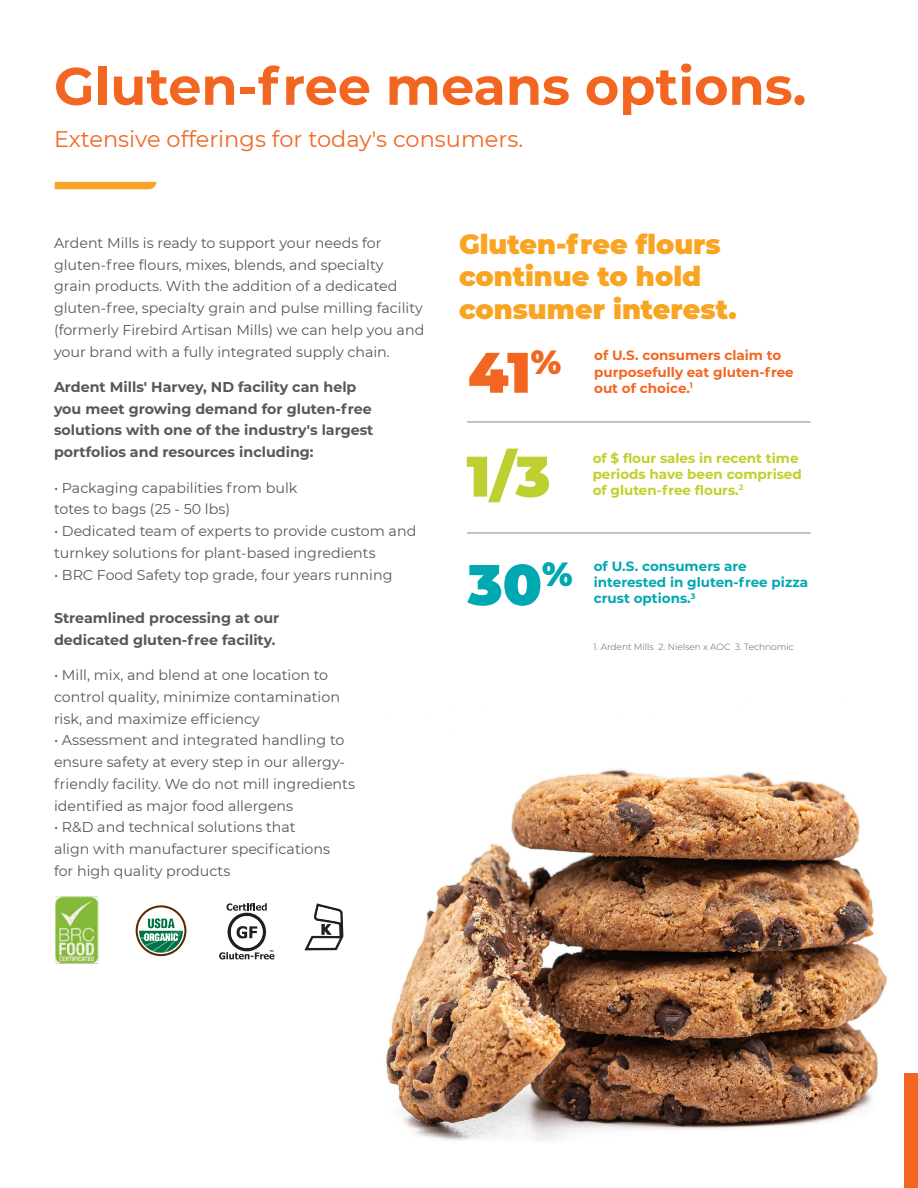
<style>
.page{position:relative;width:918px;height:1188px;background:#fff}
.page>*{position:absolute;margin:0;border:0;box-sizing:border-box;transform-origin:0 0}
.t1{font:900 57px "Montserrat";color:#00a8b1}
.t2{font:900 57px "Montserrat";color:#becf31}
.t3{font:900 57px "Montserrat";color:#f36621}
.t4{font:700 52.5px "Montserrat";color:#f36621}
.t5{font:900 27px/32.4px "Montserrat";color:#f9a523}
.t6{font:22.5px "Montserrat";color:#f36621}
.t7{font:14.25px/21.8px "Montserrat";color:#57585a}
.t8{font:700 14.25px/21.8px "Montserrat";color:#57585a}
.t9{font:700 13.5px/16.2px "Montserrat";color:#c1d029}
.t10{font:700 13.5px/16.2px "Montserrat";color:#f36621}
.t11{font:700 13.5px/16.2px "Montserrat";color:#00a8b1}
.t12{font:300 9px "Montserrat";color:#57585a}
</style>
<div class="page">
<img style="left:386px;top:769px;width:532px;height:372px">
<svg style="left:55px;top:182px;width:101px;height:7px"></svg>
<hr style="left:467px;top:422px;width:344px;height:1px;background:#7b8a97">
<hr style="left:467px;top:533px;width:344px;height:1px;background:#7b8a97">
<div style="left:904px;top:1074px;width:14px;height:114px;background:#f36621"></div>
<img style="left:55px;top:896px;width:44px;height:68px">
<svg style="left:136px;top:905px;width:50px;height:51px"></svg>
<svg style="left:304px;top:903px;width:40px;height:48px"></svg>
<svg style="left:219px;top:903px;width:56px;height:57px"></svg>
<p class="t4" style="left:54px;top:48px;width:754px">Gluten-free means options.</p>
<p class="t6" style="left:54px;top:123px;width:471px">Extensive offerings for today's consumers.</p>
<p class="t7" style="left:54px;top:231px;width:372px">Ardent Mills is ready to support your needs for gluten-free flours, mixes, blends, and specialty<br>grain products. With the addition of a dedicated gluten-free, specialty grain and pulse milling facility (formerly Firebird Artisan Mills) we can help you and your brand with a fully integrated supply chain.</p>
<p class="t8" style="left:54px;top:375px;width:321px">Ardent Mills' Harvey, ND facility can help you meet growing demand for gluten-free solutions with one of the industry's largest portfolios and resources including:</p>
<p class="t7" style="left:54px;top:476px;width:245px">• Packaging capabilities from bulk totes to bags (25 - 50 lbs)</p>
<p class="t7" style="left:54px;top:520px;width:364px">• Dedicated team of experts to provide custom and turnkey solutions for plant-based ingredients</p>
<p class="t7" style="left:54px;top:563px;width:340px">• BRC Food Safety top grade, four years running</p>
<p class="t8" style="left:54px;top:606px;width:227px">Streamlined processing at our dedicated gluten-free facility.</p>
<p class="t7" style="left:54px;top:664px;width:288px">• Mill, mix, and blend at one location to control quality, minimize contamination risk, and maximize efficiency</p>
<p class="t7" style="left:54px;top:729px;width:303px">• Assessment and integrated handling to ensure safety at every step in our allergy&shy;friendly facility. We do not mill ingredients identified as major food allergens</p>
<p class="t7" style="left:54px;top:816px;width:278px">• R&amp;D and technical solutions that align with manufacturer specifications for high quality products</p>
<p class="t5" style="left:459px;top:227px;width:279px">Gluten-free flours continue to hold consumer interest.</p>
<p class="t3" style="left:468px;top:330px;width:95px">41<sup>%</sup></p>
<p class="t2" style="left:467px;top:434px;width:85px">1/3</p>
<p class="t10" style="left:594px;top:347px;width:201px">of U.S. consumers claim to purposefully eat gluten-free out of choice.<sup>1</sup></p>
<p class="t9" style="left:593px;top:449px;width:211px">of $ flour sales in recent time periods have been comprised of gluten-free flours.<sup>2</sup></p>
<p class="t1" style="left:468px;top:542px;width:106px">30<sup>%</sup></p>
<p class="t11" style="left:594px;top:557px;width:216px">of U.S. consumers are interested in gluten-free pizza crust options.<sup>3</sup></p>
<p class="t12" style="left:593px;top:640px;width:202px">1. Ardent Mills 2. Nielsen x AOC 3. Technomic</p>
</div>
